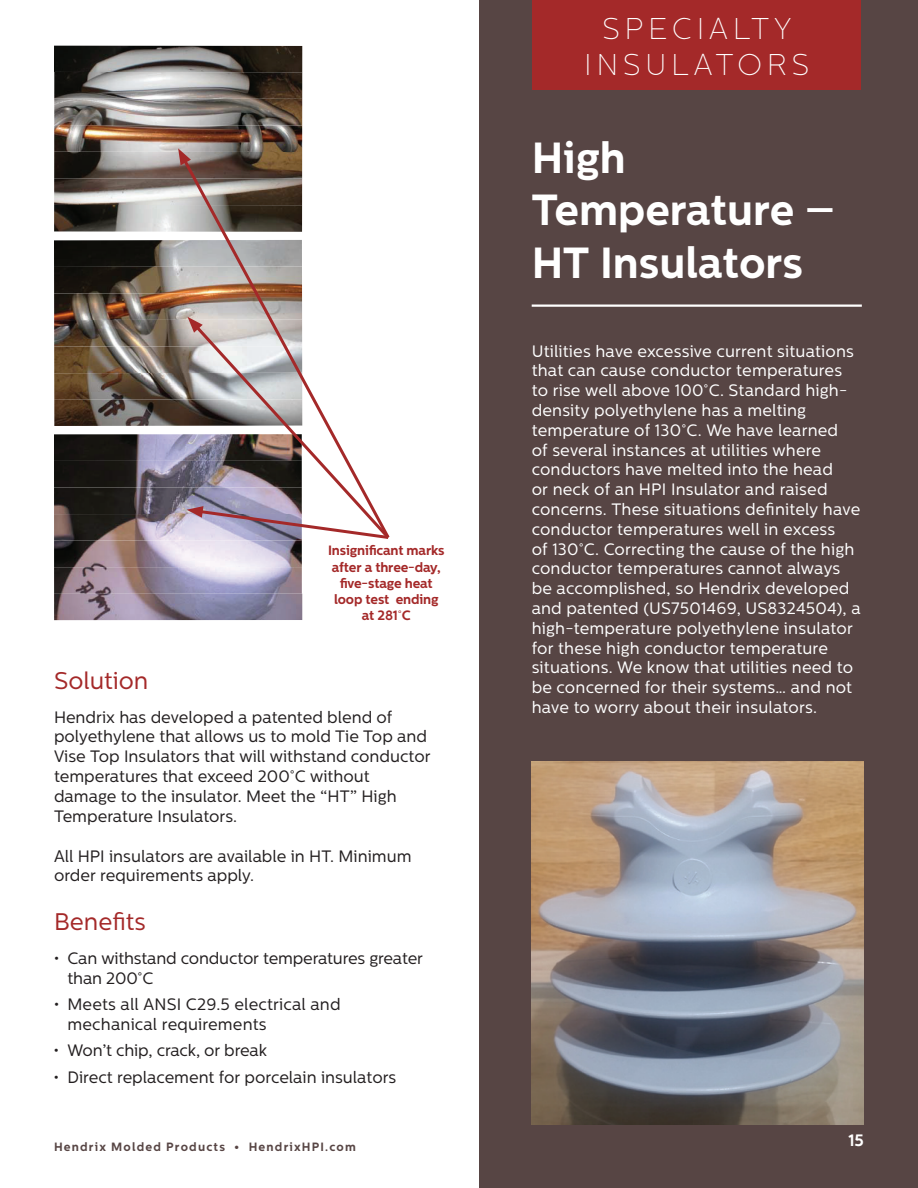
<style>
.page{position:relative;width:918px;height:1188px;background:#fff}
.page>*{position:absolute;margin:0;border:0;box-sizing:border-box;transform-origin:0 0}
.t1{font:700 43.5px/52.2px "Centrale Sans";color:#fff}
.t2{font:100 30px/36px "Centrale Sans";letter-spacing:.15em;color:#fff;text-align:center}
.t3{font:24px "Centrale Sans";color:#a42929}
.t4{font:16.5px/19.8px "Centrale Sans";letter-spacing:.01em;color:#fff}
.t5{font:16.5px/19.8px "Centrale Sans";color:#231f20}
.t6{font:700 16.5px "Centrale Sans";color:#fff}
.t7{font:700 13.5px/16.2px "Centrale Sans";letter-spacing:-.01em;color:#a42929;text-align:center}
.t8{font:700 12px "Centrale Sans";letter-spacing:.1em;color:#574544}
.s1{font-weight:400}
.s2{font-size:13.5px}
</style>
<div class="page">
<div style="left:479px;top:0;width:439px;height:1188px;background:#574544"></div>
<hr style="left:532px;top:305px;width:330px;height:2px;background:#fff">
<div style="left:532px;top:0;width:329px;height:90px;background:#a42929"></div>
<img style="left:54px;top:434px;width:248px;height:186px">
<img style="left:54px;top:240px;width:125px;height:186px">
<img style="left:54px;top:46px;width:248px;height:186px">
<img style="left:179px;top:153px;width:124px;height:388px">
<svg style="left:178px;top:148px;width:13px;height:17px"></svg>
<img style="left:190px;top:320px;width:183px;height:222px">
<svg style="left:188px;top:317px;width:15px;height:16px"></svg>
<svg style="left:187px;top:506px;width:203px;height:35px"></svg>
<img style="left:532px;top:761px;width:332px;height:363px">
<h2 class="t2" style="left:584px;top:10px;width:227px">SPECIALTY<br>INSULATORS</h2>
<p class="t7" style="left:328px;top:542px;width:118px">Insignificant marks after a three-day, five-stage heat loop test ending at 281<span class="s1">°</span>C</p>
<h3 class="t3" style="left:54px;top:667px;width:96px">Solution</h3>
<p class="t5" style="left:54px;top:707px;width:378px">Hendrix has developed a patented blend of polyethylene that allows us to mold Tie Top and Vise Top Insulators that will withstand conductor temperatures that exceed 200°C without damage to the insulator. Meet the “HT” High Temperature Insulators.</p>
<p class="t5" style="left:54px;top:846px;width:359px">All HPI insulators are available in HT. Minimum order requirements apply.</p>
<h3 class="t3" style="left:54px;top:908px;width:93px">Benefits</h3>
<p class="t5" style="left:67px;top:948px;width:357px;text-indent:-13px">• Can withstand conductor temperatures greater than 200°C</p>
<p class="t5" style="left:67px;top:994px;width:275px;text-indent:-13px">• Meets all ANSI C29.5 electrical and mechanical requirements</p>
<p class="t5" style="left:54px;top:1041px;width:215px">• Won’t chip, crack, or break</p>
<p class="t5" style="left:54px;top:1067px;width:344px">• Direct replacement for porcelain insulators</p>
<h1 class="t1" style="left:532px;top:131px;width:305px">High<br>Temperature –<br>HT Insulators</h1>
<p class="t4" style="left:532px;top:341px;width:330px">Utilities have excessive current situations that can cause conductor temperatures to rise well above 100°C. Standard high&shy;density polyethylene has a melting temperature of 130°C. We have learned<br>of several instances at utilities where conductors have melted into the head<br>or neck of an HPI Insulator and raised concerns. These situations definitely have conductor temperatures well in excess<br>of 130°C. Correcting the cause of the high conductor temperatures cannot always be accomplished, so Hendrix developed and patented (US7501469, US8324504), a high-temperature polyethylene insulator for these high conductor temperature situations. We know that utilities need to be concerned for their systems… and not have to worry about their insulators.</p>
<p class="t8" style="left:54px;top:1140px;width:173px">Hendrix Molded Products</p>
<p class="t6" style="left:849px;top:1131px;width:17px">15</p>
<p class="t8" style="left:235px;top:1140px;width:123px"><span class="s2">•</span> HendrixHPI.com</p>
</div>
